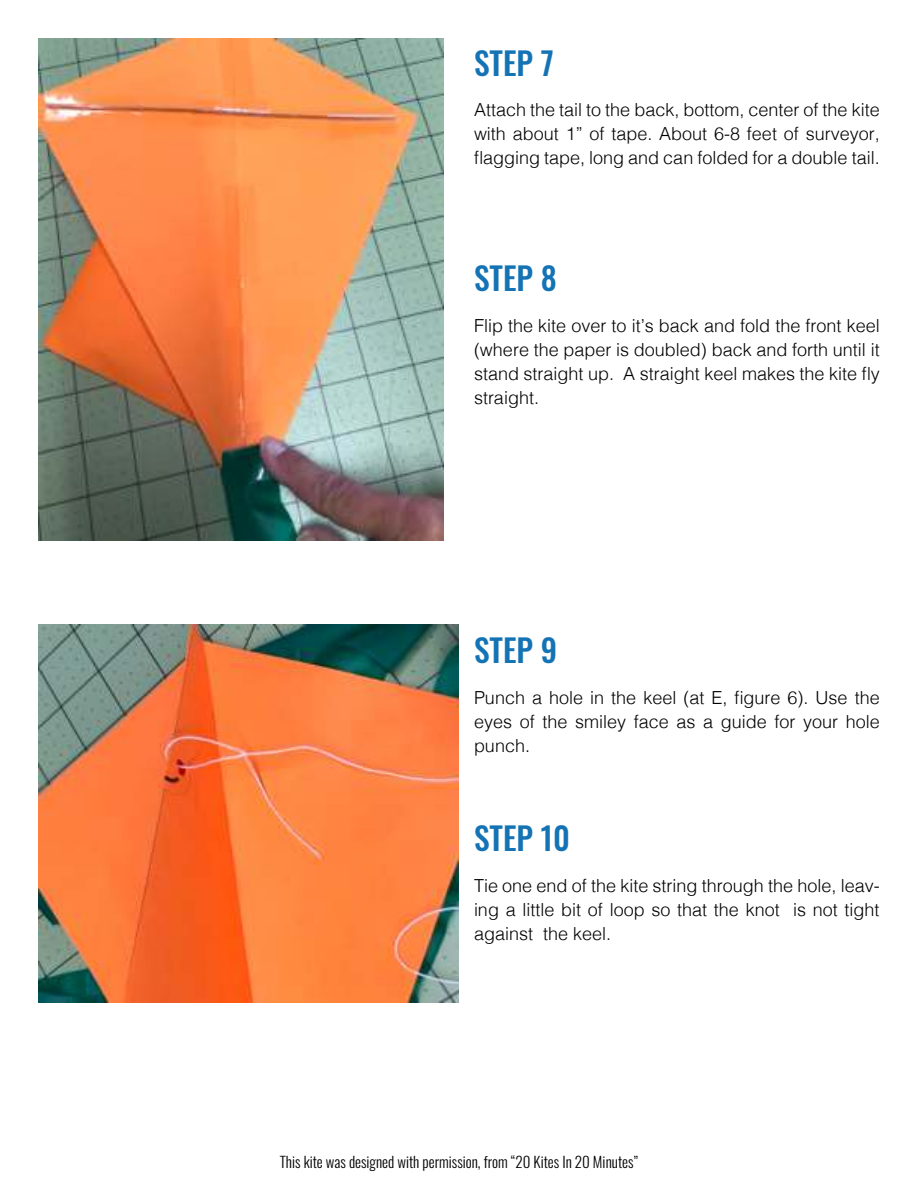
<style>
.page{position:relative;width:918px;height:1188px;background:#fff}
.page>*{position:absolute;margin:0;border:0;box-sizing:border-box;transform-origin:0 0}
.t1{font:500 31.5px "Oswald";color:#1473b5}
.t2{font:300 18px/24px "Helvetica";color:#000;text-align:justify}
.t3{font:300 15px "Oswald";color:#000}
</style>
<div class="page">
<img style="left:38px;top:38px;width:406px;height:503px">
<img style="left:38px;top:624px;width:420px;height:378px">
<h1 class="t1" style="left:474px;top:47px;width:81px">STEP 7</h1>
<p class="t2" style="left:474px;top:100px;width:407px">Attach the tail to the back, bottom, center of the kite with about 1” of tape. About 6-8 feet of surveyor, flagging tape, long and can folded for a double tail.</p>
<h1 class="t1" style="left:474px;top:262px;width:84px">STEP 8</h1>
<p class="t2" style="left:474px;top:315px;width:407px">Flip the kite over to it’s back and fold the front keel (where the paper is doubled) back and forth until it stand straight up. A straight keel makes the kite fly straight.</p>
<h1 class="t1" style="left:474px;top:634px;width:85px">STEP 9</h1>
<p class="t2" style="left:474px;top:684px;width:407px">Punch a hole in the keel (at E, figure 6). Use the eyes of the smiley face as a guide for your hole punch.</p>
<h1 class="t1" style="left:474px;top:822px;width:97px">STEP 10</h1>
<p class="t2" style="left:474px;top:875px;width:407px">Tie one end of the kite string through the hole, leav&shy;ing a little bit of loop so that the knot is not tight against the keel.</p>
<p class="t3" style="left:280px;top:1155px;width:360px">This kite was designed with permission, from “20 Kites In 20 Minutes”</p>
</div>
